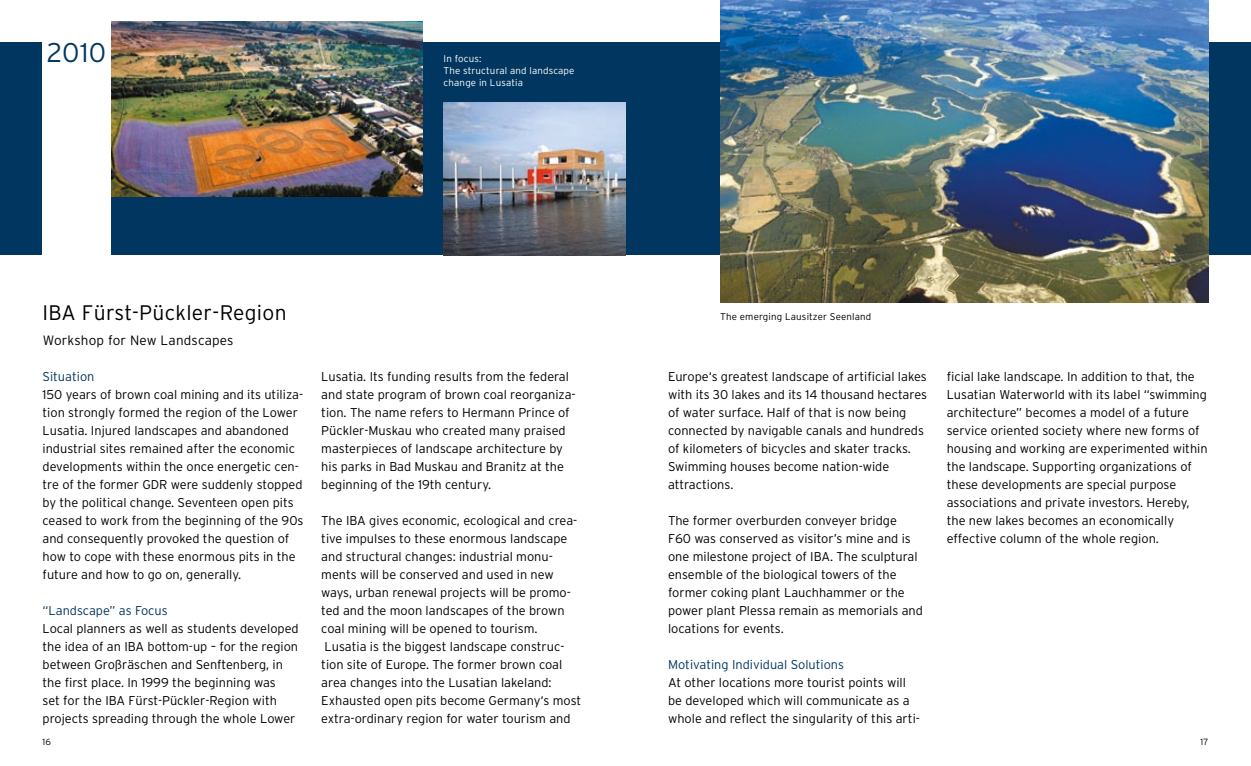
<style>
.page{position:relative;width:1251px;height:766px;background:#fff}
.page>*{position:absolute;margin:0;border:0;box-sizing:border-box;transform-origin:0 0}
.t1{font:300 27px "Interstate";color:#00365f}
.t2{font:300 21px "Interstate";letter-spacing:.015em;color:#000}
.t3{font:300 13.5px "Interstate";letter-spacing:.015em;color:#000}
.t4{font:300 12.75px/18px "Interstate";color:#000}
.t5{font:300 12.75px "Interstate";color:#00365f}
.t6{font:300 9.75px/12px "Interstate";letter-spacing:.015em;color:#fff}
.t7{font:300 9.75px "Interstate";letter-spacing:.015em;color:#000}
.t8{font:300 9px "Interstate";color:#000}
</style>
<div class="page">
<div style="left:0;top:43px;width:1250px;height:212px;background:#00365f"></div>
<img style="left:720px;top:0;width:488px;height:303px">
<img style="left:443px;top:102px;width:182px;height:153px">
<img style="left:111px;top:21px;width:311px;height:175px">
<div style="left:43px;top:13px;width:68px;height:246px;background:#fff"></div>
<h1 class="t1" style="left:47px;top:38px;width:61px">2010</h1>
<p class="t6" style="left:443px;top:53px;width:132px">In focus:<br>The structural and landscape change in Lusatia</p>
<h2 class="t2" style="left:43px;top:300px;width:245px">IBA Fürst-Pückler-Region</h2>
<p class="t3" style="left:43px;top:332px;width:192px">Workshop for New Landscapes</p>
<p class="t5" style="left:43px;top:369px;width:53px">Situation</p>
<p class="t4" style="left:43px;top:385px;width:262px">150 years of brown coal mining and its utiliza&shy;tion strongly formed the region of the Lower Lusatia. Injured landscapes and abandoned industrial sites remained after the economic developments within the once energetic cen&shy;tre of the former GDR were suddenly stopped by the political change. Seventeen open pits ceased to work from the beginning of the 90s and consequently provoked the question of how to cope with these enormous pits in the future and how to go on, generally.</p>
<p class="t5" style="left:43px;top:603px;width:127px">“Landscape” as Focus</p>
<p class="t4" style="left:43px;top:619px;width:258px">Local planners as well as students developed the idea of an IBA bottom-up – for the region between Großräschen and Senftenberg, in the first place. In 1999 the beginning was<br>set for the IBA Fürst-Pückler-Region with projects spreading through the whole Lower</p>
<p class="t4" style="left:321px;top:367px;width:256px">Lusatia. Its funding results from the federal and state program of brown coal reorganiza&shy;tion. The name refers to Hermann Prince of Pückler-Muskau who created many praised masterpieces of landscape architecture by his parks in Bad Muskau and Branitz at the beginning of the 19th century.</p>
<p class="t4" style="left:321px;top:511px;width:261px">The IBA gives economic, ecological and crea&shy;tive impulses to these enormous landscape and structural changes: industrial monu&shy;ments will be conserved and used in new ways, urban renewal projects will be promo&shy;ted and the moon landscapes of the brown coal mining will be opened to tourism.<br>Lusatia is the biggest landscape construc&shy;tion site of Europe. The former brown coal area changes into the Lusatian lakeland:<br>Exhausted open pits become Germany‘s most extra-ordinary region for water tourism and</p>
<p class="t7" style="left:720px;top:310px;width:152px">The emerging Lausitzer Seenland</p>
<p class="t4" style="left:668px;top:367px;width:260px">Europe‘s greatest landscape of artificial lakes with its 30 lakes and its 14 thousand hectares of water surface. Half of that is now being connected by navigable canals and hundreds of kilometers of bicycles and skater tracks.<br>Swimming houses become nation-wide attractions.</p>
<p class="t4" style="left:668px;top:511px;width:256px">The former overburden conveyer bridge F60 was conserved as visitor’s mine and is one milestone project of IBA. The sculptural ensemble of the biological towers of the former coking plant Lauchhammer or the power plant Plessa remain as memorials and locations for events.</p>
<p class="t5" style="left:668px;top:657px;width:177px">Motivating Individual Solutions</p>
<p class="t4" style="left:668px;top:673px;width:253px">At other locations more tourist points will be developed which will communicate as a whole and reflect the singularity of this arti-</p>
<p class="t4" style="left:946px;top:367px;width:262px">ficial lake landscape. In addition to that, the Lusatian Waterworld with its label “swimming architecture” becomes a model of a future service oriented society where new forms of housing and working are experimented within the landscape. Supporting organizations of these developments are special purpose associations and private investors. Hereby, the new lakes becomes an economically effective column of the whole region.</p>
<p class="t8" style="left:43px;top:736px;width:10px">16</p>
<p class="t8" style="left:1200px;top:736px;width:9px">17</p>
</div>
